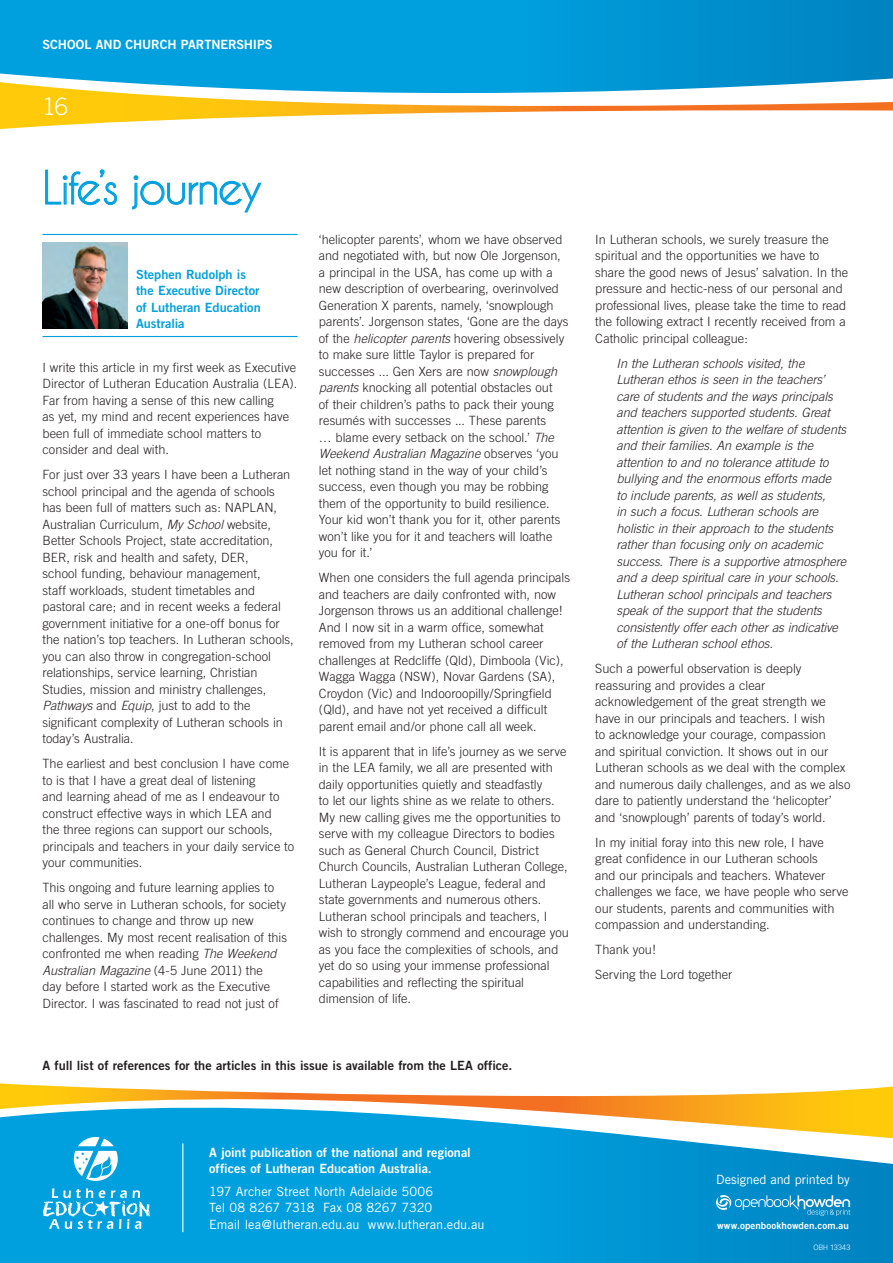
<style>
.page{position:relative;width:893px;height:1263px;background:#fff}
.page>*{position:absolute;margin:0;border:0;box-sizing:border-box;transform-origin:0 0}
.t1{font:43.5px "Caviar Dreams";letter-spacing:-.045em;color:#00a0df}
.t2{font:300 24px "Trade Gothic";color:#fff}
.t3{font:300 12.75px/16.5px "Trade Gothic";color:#231f20}
.t4{font:italic 300 12.75px/16.5px "Trade Gothic";letter-spacing:-.005em;color:#231f20}
.t5{font:12.75px/16.5px "Trade Gothic";letter-spacing:-.005em;color:#fff}
.t6{font:12.75px/16.5px "Trade Gothic Bold Two";color:#fff}
.t7{font:12.75px "Trade Gothic Bold Two";color:#231f20}
.t8{font:12.75px/16.5px "Trade Gothic Bold Two";color:#00a0df}
.t9{font:9.75px "Trade Gothic Bold Two";letter-spacing:.01em;color:#fff}
.t10{font:300 7.5px "Vectora LH";letter-spacing:.03em;color:#fff}
.s1{font-style:italic}
</style>
<div class="page">
<svg style="left:0;top:1138px;width:893px;height:125px;background:#079cd9"></svg>
<hr style="left:182px;top:1143px;width:1px;height:89px;background:#fff">
<svg style="left:0;top:1083px;width:893px;height:55px"></svg>
<svg style="left:716px;top:1195px;width:134px;height:21px;background:#32a0d2"></svg>
<svg style="left:45px;top:169px;width:72px;height:36px"></svg>
<svg style="left:132px;top:175px;width:130px;height:38px"></svg>
<img style="left:43px;top:243px;width:85px;height:85px">
<hr style="left:43px;top:234px;width:255px;height:1px;background:#00a0df">
<hr style="left:43px;top:336px;width:255px;height:1px;background:#00a0df">
<svg style="left:0;top:110px;width:893px;height:20px"></svg>
<svg style="left:0;top:0;width:893px;height:110px;background:#34a7cc"></svg>
<svg style="left:43px;top:1188px;width:107px;height:41px;background:#3db6e6"></svg>
<svg style="left:74px;top:1137px;width:44px;height:44px"></svg>
<p class="t6" style="left:43px;top:36px;width:12px">School</p>
<p class="t6" style="left:96px;top:36px;width:4px">and</p>
<p class="t6" style="left:125px;top:36px;width:83px">Ch urch Partne</p>
<p class="t6" style="left:228px;top:36px;width:34px">rsh ips</p>
<h2 class="t2" style="left:43px;top:92px;width:27px">16</h2>
<h1 class="t1" style="left:43px;top:164px;width:221px">Life’s journey</h1>
<p class="t8" style="left:136px;top:265px;width:126px">Stephen Rudolph is the Executive Director of Lutheran Education<br>Australia</p>
<p class="t3" style="left:43px;top:359px;width:256px">I write this article in my first week as Executive Director of Lutheran Education Australia (LEA).<br>Far from having a sense of this new calling<br>as yet, my mind and recent experiences have been full of immediate school matters to consider and deal with.</p>
<p class="t3" style="left:43px;top:466px;width:253px">For just over 33 years I have been a Lutheran school principal and the agenda of schools has been full of matters such as: NAPLAN, Australian Curriculum, <span class="s1">My School</span> website, Better Schools Project, state accreditation, BER, risk and health and safety, DER,<br>school funding, behaviour management,<br>staff workloads, student timetables and pastoral care; and in recent weeks a federal government initiative for a one-off bonus for the nation’s top teachers. In Lutheran schools, you can also throw in congregation-school relationships, service learning, Christian Studies, mission and ministry challenges, <span class="s1">Pathways</span> and <span class="s1">Equip</span>, just to add to the significant complexity of Lutheran schools in today’s Australia.</p>
<p class="t3" style="left:43px;top:755px;width:253px">The earliest and best conclusion I have come to is that I have a great deal of listening<br>and learning ahead of me as I endeavour to construct effective ways in which LEA and<br>the three regions can support our schools, principals and teachers in your daily service to your communities.</p>
<p class="t3" style="left:43px;top:879px;width:246px">This ongoing and future learning applies to all who serve in Lutheran schools, for society continues to change and throw up new challenges. My most recent realisation of this confronted me when reading <span class="s1">The Weekend Australian Magazine</span> (4-5 June 2011) the<br>day before I started work as the Executive Director. I was fascinated to read not just of</p>
<p class="t3" style="left:319px;top:231px;width:251px">‘helicopter parents’, whom we have observed and negotiated with, but now Ole Jorgenson, a principal in the USA, has come up with a new description of overbearing, overinvolved Generation X parents, namely, ‘snowplough parents’. Jorgenson states, ‘Gone are the days of the <span class="s1">helicopter parents</span> hovering obsessively to make sure little Taylor is prepared for successes ... Gen Xers are now <span class="s1">snowplough parents</span> knocking all potential obstacles out<br>of their children’s paths to pack their young resumés with successes ... These parents<br>… blame every setback on the school.’ <span class="s1">The Weekend Australian Magazine</span> observes ‘you let nothing stand in the way of your child’s success, even though you may be robbing them of the opportunity to build resilience.<br>Your kid won’t thank you for it, other parents won’t like you for it and teachers will loathe you for it.’</p>
<p class="t3" style="left:319px;top:569px;width:253px">When one considers the full agenda principals and teachers are daily confronted with, now Jorgenson throws us an additional challenge!<br>And I now sit in a warm office, somewhat removed from my Lutheran school career challenges at Redcliffe (Qld), Dimboola (Vic), Wagga Wagga (NSW), Novar Gardens (SA), Croydon (Vic) and Indooroopilly/Springfield (Qld), and have not yet received a difficult parent email and/or phone call all week.</p>
<p class="t3" style="left:319px;top:743px;width:252px">It is apparent that in life’s journey as we serve in the LEA family, we all are presented with daily opportunities quietly and steadfastly<br>to let our lights shine as we relate to others.<br>My new calling gives me the opportunities to serve with my colleague Directors to bodies such as General Church Council, District Church Councils, Australian Lutheran College, Lutheran Laypeople’s League, federal and state governments and numerous others.<br>Lutheran school principals and teachers, I wish to strongly commend and encourage you as you face the complexities of schools, and yet do so using your immense professional capabilities and reflecting the spiritual dimension of life.</p>
<p class="t7" style="left:43px;top:1057px;width:471px">A full list of references for the articles in this issue is available from the LEA office.</p>
<p class="t3" style="left:595px;top:231px;width:254px">In Lutheran schools, we surely treasure the spiritual and the opportunities we have to share the good news of Jesus’ salvation. In the pressure and hectic-ness of our personal and professional lives, please take the time to read the following extract I recently received from a Catholic principal colleague:</p>
<p class="t4" style="left:617px;top:355px;width:231px">In the Lutheran schools visited, the Lutheran ethos is seen in the teachers’ care of students and the ways principals and teachers supported students. Great attention is given to the welfare of students and their families. An example is the attention to and no tolerance attitude to bullying and the enormous efforts made<br>to include parents, as well as students,<br>in such a focus. Lutheran schools are holistic in their approach to the students rather than focusing only on academic success. There is a supportive atmosphere and a deep spiritual care in your schools.<br>Lutheran school principals and teachers speak of the support that the students consistently offer each other as indicative of the Lutheran school ethos.</p>
<p class="t3" style="left:595px;top:660px;width:257px">Such a powerful observation is deeply reassuring and provides a clear acknowledgement of the great strength we have in our principals and teachers. I wish<br>to acknowledge your courage, compassion<br>and spiritual conviction. It shows out in our Lutheran schools as we deal with the complex and numerous daily challenges, and as we also dare to patiently understand the ‘helicopter’ and ‘snowplough’ parents of today’s world.</p>
<p class="t3" style="left:595px;top:834px;width:255px">In my initial foray into this new role, I have great confidence in our Lutheran schools<br>and our principals and teachers. Whatever challenges we face, we have people who serve our students, parents and communities with compassion and understanding.</p>
<p class="t3" style="left:595px;top:937px;width:139px;line-height:25px">Thank you!<br>Serving the Lord together</p>
<p class="t6" style="left:209px;top:1143px;width:263px">A joint publication of the national and regional offices of Lutheran Education Australia.</p>
<p class="t5" style="left:209px;top:1183px;width:277px">197 Archer Street North Adelaide 5006<br>Tel 08 8267 7318 Fax 08 8267 7320<br>Email lea@lutheran.edu.au www.lutheran.edu.au</p>
<p class="t5" style="left:716px;top:1170px;width:135px">Designed and printed by</p>
<p class="t9" style="left:717px;top:1219px;width:133px">www.openbookhowden.com.au</p>
<p class="t10" style="left:813px;top:1243px;width:38px">OBH 13343</p>
</div>
